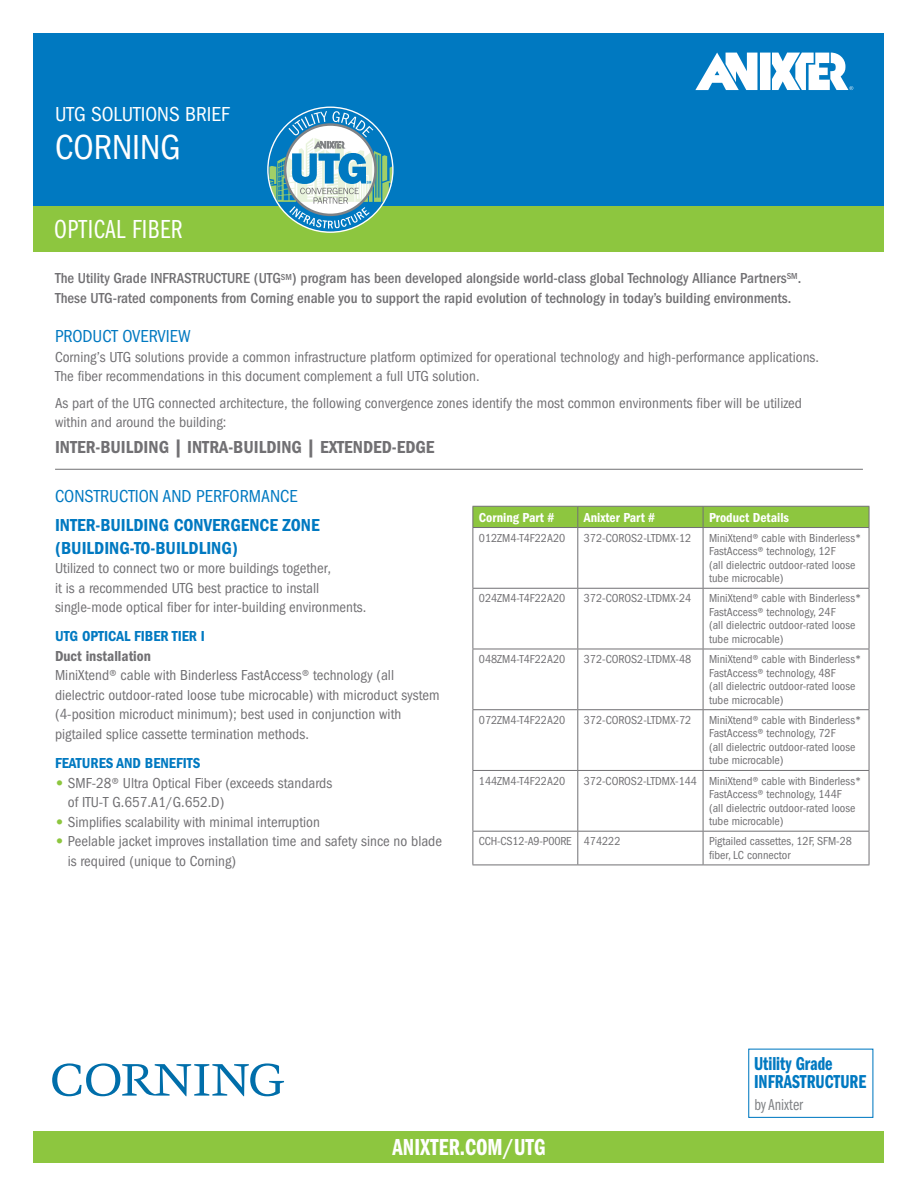
<style>
.page{position:relative;width:918px;height:1188px;background:#fff}
.page>*{position:absolute;margin:0;border:0;box-sizing:border-box;transform-origin:0 0}
.t1{font:condensed 36px "ITC Franklin Gothic Std";color:#fff}
.t2{font:27px "ITC Franklin Gothic Std Bk Cp";letter-spacing:.02em;color:#fff}
.t3{font:24px "ITC Franklin Gothic Std Dm Cp";color:#fff}
.t4{font:condensed 21px "ITC Franklin Gothic Std";color:#fff}
.t5{font:19.35px/18px "ITC Franklin Gothic Std Dm Cp";color:#0079c1}
.t6{font:18px/22.5px "ITC Franklin Gothic Std Dm Cd";color:#0079c1}
.t7{font:18px "ITC Franklin Gothic Std Dm Cd";color:#717073}
.t8{font:condensed 18px "ITC Franklin Gothic Std";color:#0079c1}
.t9{font:16.35px "ITC Franklin Gothic Std Bk Cp";color:#808285}
.t10{font:condensed 15px/19.5px "ITC Franklin Gothic Std";color:#717073}
.t11{font:500 condensed 15px/19.5px "ITC Franklin Gothic Std";color:#717073}
.t12{font:15px "ITC Franklin Gothic Std Dm Cd";color:#0079c1}
.t13{font:15px "ITC Franklin Gothic Std Dm Cd";color:#717073}
.t14{font:13.5px "ITC Franklin Gothic Std Dm Cd";color:#fff}
.t15{font:condensed 12px/13.5px "ITC Franklin Gothic Std";color:#717073}
.s1{font-family:"ITC Franklin Gothic Std Hvy";font-stretch:normal;color:#8dc63f}
</style>
<div class="page">
<div style="left:34px;top:34px;width:850px;height:172px;background:#0079c1"></div>
<div style="left:34px;top:206px;width:850px;height:45px;background:#8dc63f"></div>
<svg style="left:268px;top:107px;width:124px;height:125px"></svg>
<div style="left:760px;top:53px;width:11px;height:37px;background:#fff"></div>
<svg style="left:695px;top:53px;width:62px;height:37px"></svg>
<svg style="left:772px;top:53px;width:81px;height:37px"></svg>
<div style="left:748px;top:1049px;width:125px;height:69px;border:1px solid #0079c1"></div>
<div style="left:34px;top:1131px;width:850px;height:31px;background:#8dc63f"></div>
<div style="left:472px;top:506px;width:398px;height:22px;background:#8dc63f"></div>
<hr style="left:472px;top:527px;width:106px;height:1px;background:#717073">
<hr style="left:472px;top:528px;width:1px;height:60px;background:#717073">
<hr style="left:578px;top:527px;width:125px;height:1px;background:#717073">
<hr style="left:577px;top:528px;width:1px;height:60px;background:#717073">
<hr style="left:703px;top:527px;width:166px;height:1px;background:#717073">
<hr style="left:703px;top:528px;width:1px;height:60px;background:#717073">
<hr style="left:869px;top:528px;width:1px;height:60px;background:#717073">
<hr style="left:472px;top:588px;width:106px;height:1px;background:#717073">
<hr style="left:472px;top:589px;width:1px;height:60px;background:#717073">
<hr style="left:578px;top:588px;width:125px;height:1px;background:#717073">
<hr style="left:577px;top:589px;width:1px;height:60px;background:#717073">
<hr style="left:703px;top:588px;width:166px;height:1px;background:#717073">
<hr style="left:703px;top:589px;width:1px;height:60px;background:#717073">
<hr style="left:869px;top:589px;width:1px;height:60px;background:#717073">
<hr style="left:472px;top:649px;width:106px;height:1px;background:#717073">
<hr style="left:472px;top:649px;width:1px;height:60px;background:#717073">
<hr style="left:578px;top:649px;width:125px;height:1px;background:#717073">
<hr style="left:577px;top:649px;width:1px;height:60px;background:#717073">
<hr style="left:703px;top:649px;width:166px;height:1px;background:#717073">
<hr style="left:703px;top:649px;width:1px;height:60px;background:#717073">
<hr style="left:869px;top:649px;width:1px;height:60px;background:#717073">
<hr style="left:472px;top:709px;width:106px;height:1px;background:#717073">
<hr style="left:472px;top:710px;width:1px;height:60px;background:#717073">
<hr style="left:578px;top:709px;width:125px;height:1px;background:#717073">
<hr style="left:577px;top:710px;width:1px;height:60px;background:#717073">
<hr style="left:703px;top:709px;width:166px;height:1px;background:#717073">
<hr style="left:703px;top:710px;width:1px;height:60px;background:#717073">
<hr style="left:869px;top:710px;width:1px;height:60px;background:#717073">
<hr style="left:472px;top:770px;width:106px;height:1px;background:#717073">
<hr style="left:472px;top:771px;width:1px;height:60px;background:#717073">
<hr style="left:578px;top:770px;width:125px;height:1px;background:#717073">
<hr style="left:577px;top:771px;width:1px;height:60px;background:#717073">
<hr style="left:703px;top:770px;width:166px;height:1px;background:#717073">
<hr style="left:703px;top:771px;width:1px;height:60px;background:#717073">
<hr style="left:869px;top:771px;width:1px;height:60px;background:#717073">
<hr style="left:472px;top:831px;width:106px;height:1px;background:#717073">
<hr style="left:472px;top:832px;width:1px;height:33px;background:#717073">
<hr style="left:578px;top:831px;width:125px;height:1px;background:#717073">
<hr style="left:577px;top:832px;width:1px;height:33px;background:#717073">
<hr style="left:703px;top:831px;width:166px;height:1px;background:#717073">
<hr style="left:703px;top:832px;width:1px;height:33px;background:#717073">
<hr style="left:869px;top:832px;width:1px;height:33px;background:#717073">
<hr style="left:472px;top:865px;width:106px;height:1px;background:#717073">
<hr style="left:578px;top:865px;width:125px;height:1px;background:#717073">
<hr style="left:703px;top:865px;width:166px;height:1px;background:#717073">
<hr style="left:55px;top:469px;width:808px;height:1px;background:#717073">
<svg style="left:52px;top:1063px;width:232px;height:33px"></svg>
<h3 class="t4" style="left:55px;top:102px;width:176px">UTG SOLUTIONS BRIEF</h3>
<h1 class="t1" style="left:55px;top:127px;width:127px">CORNING</h1>
<h2 class="t2" style="left:54px;top:214px;width:130px">OPTICAL FIBER</h2>
<p class="t11" style="left:55px;top:268px;width:748px">The Utility Grade INFRASTRUCTURE (UTG<sup>SM</sup>) program has been developed alongside world-class global Technology Alliance Partners<sup>SM</sup>.<br>These UTG-rated components from Corning enable you to support the rapid evolution of technology in today’s building environments.</p>
<p class="t8" style="left:55px;top:326px;width:137px">PRODUCT OVERVIEW</p>
<p class="t10" style="left:55px;top:347px;width:765px">Corning’s UTG solutions provide a common infrastructure platform optimized for operational technology and high-performance applications.<br>The fiber recommendations in this document complement a full UTG solution.</p>
<p class="t10" style="left:55px;top:393px;width:748px">As part of the UTG connected architecture, the following convergence zones identify the most common environments fiber will be utilized within and around the building:</p>
<p class="t7" style="left:55px;top:437px;width:381px">INTER-BUILDING | INTRA-BUILDING | EXTENDED-EDGE</p>
<p class="t8" style="left:55px;top:486px;width:244px">CONSTRUCTION AND PERFORMANCE</p>
<p class="t6" style="left:55px;top:514px;width:266px">INTER-BUILDING CONVERGENCE ZONE (BUILDING-TO-BUILDLING)</p>
<p class="t10" style="left:55px;top:559px;width:313px">Utilized to connect two or more buildings together,<br>it is a recommended UTG best practice to install single-mode optical fiber for inter-building environments.</p>
<p class="t12" style="left:55px;top:628px;width:151px">UTG OPTICAL FIBER TIER I</p>
<p class="t13" style="left:55px;top:647px;width:97px">Duct installation</p>
<p class="t10" style="left:55px;top:666px;width:386px">MiniXtend® cable with Binderless FastAccess® technology (all dielectric outdoor-rated loose tube microcable) with microduct system (4-position microduct minimum); best used in conjunction with pigtailed splice cassette termination methods.</p>
<p class="t12" style="left:55px;top:755px;width:147px">FEATURES AND BENEFITS</p>
<p class="t10" style="left:68px;top:773px;width:266px;text-indent:-13px"><span class="s1">•</span> SMF-28® Ultra Optical Fiber (exceeds standards of ITU-T G.657.A1/G.652.D)</p>
<p class="t10" style="left:55px;top:812px;width:267px"><span class="s1">•</span> Simplifies scalability with minimal interruption</p>
<p class="t10" style="left:68px;top:832px;width:376px;text-indent:-13px"><span class="s1">•</span> Peelable jacket improves installation time and safety since no blade is required (unique to Corning)</p>
<p class="t14" style="left:479px;top:509px;width:77px">Corning Part #</p>
<p class="t14" style="left:584px;top:509px;width:73px">Anixter Part #</p>
<p class="t14" style="left:709px;top:509px;width:82px">Product Details</p>
<p class="t15" style="left:479px;top:531px;width:88px">012ZM4-T4F22A20</p>
<p class="t15" style="left:584px;top:531px;width:109px">372-COROS2-LTDMX-12</p>
<p class="t15" style="left:709px;top:531px;width:154px">MiniXtend® cable with Binderless*<br>FastAccess® technology, 12F<br>(all dielectric outdoor-rated loose tube microcable)</p>
<p class="t15" style="left:479px;top:592px;width:88px">024ZM4-T4F22A20</p>
<p class="t15" style="left:584px;top:592px;width:109px">372-COROS2-LTDMX-24</p>
<p class="t15" style="left:709px;top:592px;width:154px">MiniXtend® cable with Binderless*<br>FastAccess® technology, 24F<br>(all dielectric outdoor-rated loose tube microcable)</p>
<p class="t15" style="left:479px;top:653px;width:88px">048ZM4-T4F22A20</p>
<p class="t15" style="left:584px;top:653px;width:109px">372-COROS2-LTDMX-48</p>
<p class="t15" style="left:709px;top:653px;width:154px">MiniXtend® cable with Binderless*<br>FastAccess® technology, 48F<br>(all dielectric outdoor-rated loose tube microcable)</p>
<p class="t15" style="left:479px;top:713px;width:88px">072ZM4-T4F22A20</p>
<p class="t15" style="left:584px;top:713px;width:109px">372-COROS2-LTDMX-72</p>
<p class="t15" style="left:709px;top:713px;width:154px">MiniXtend® cable with Binderless*<br>FastAccess® technology, 72F<br>(all dielectric outdoor-rated loose tube microcable)</p>
<p class="t15" style="left:479px;top:774px;width:88px">144ZM4-T4F22A20</p>
<p class="t15" style="left:709px;top:774px;width:154px;text-indent:-125px">372-COROS2-LTDMX-144 MiniXtend® cable with Binderless* FastAccess® technology, 144F<br>(all dielectric outdoor-rated loose tube microcable)</p>
<p class="t15" style="left:479px;top:835px;width:143px">CCH-CS12-A9-P00RE 474222</p>
<p class="t15" style="left:709px;top:835px;width:144px">Pigtailed cassettes, 12F, SFM-28 fiber, LC connector</p>
<p class="t5" style="left:754px;top:1055px;width:114px">Utility Grade<br>INFRASTRUCTURE</p>
<p class="t9" style="left:754px;top:1096px;width:50px">by Anixter</p>
<h3 class="t3" style="left:393px;top:1134px;width:154px">ANIXTER.COM/UTG</h3>
</div>
